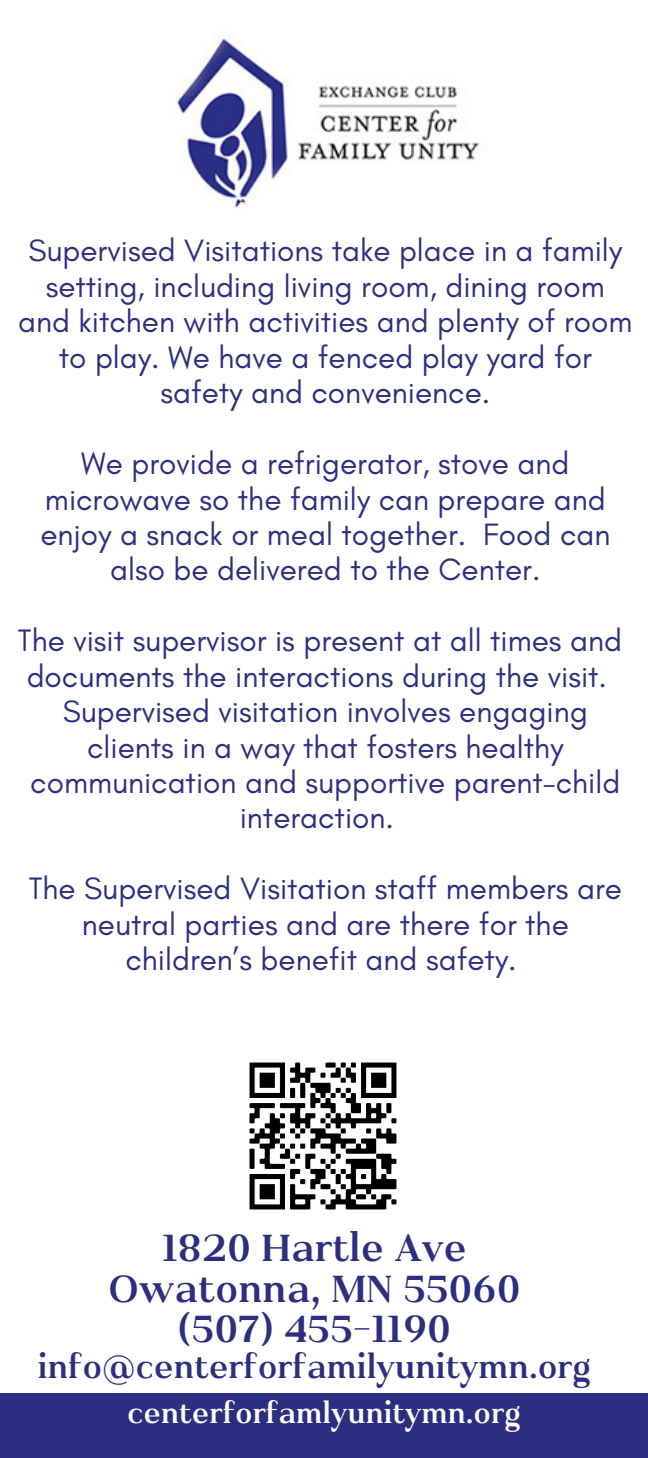
<style>
.page{position:relative;width:648px;height:1458px;background:#fff}
.page>*{position:absolute;margin:0;border:0;box-sizing:border-box;transform-origin:0 0}
.t1{font:600 45px "Kulachat Serif";color:#2c2f80}
.t2{font:600 38.25px "Kulachat Serif";color:#2c2f80}
.t3{font:600 33.75px "Kulachat Serif";color:#fff}
.t4{font:31.5px/35.6px "Glacial Indifference";color:#2c2f80;text-align:center}
</style>
<div class="page">
<img style="left:176px;top:38px;width:303px;height:170px">
<img style="left:249px;top:1062px;width:148px;height:148px">
<div style="left:0;top:1393px;width:648px;height:65px;background:#2c2f80"></div>
<p class="t4" style="left:18px;top:233px;width:616px">Supervised Visitations take place in a family setting, including living room, dining room and kitchen with activities and plenty of room to play. We have a fenced play yard for safety and convenience.</p>
<p class="t4" style="left:40px;top:445px;width:572px">We provide a refrigerator, stove and microwave so the family can prepare and enjoy a snack or meal together. Food can also be delivered to the Center.</p>
<p class="t4" style="left:18px;top:622px;width:606px;text-align:left">The visit supervisor is present at all times and documents the interactions during the visit.</p>
<p class="t4" style="left:30px;top:693px;width:592px">Supervised visitation involves engaging clients in a way that fosters healthy communication and supportive parent-child interaction.</p>
<p class="t4" style="left:29px;top:871px;width:595px">The Supervised Visitation staff members are neutral parties and are there for the children’s benefit and safety.</p>
<p class="t1" style="left:162px;top:1219px;width:306px">1820 Hartle Ave</p>
<p class="t1" style="left:108px;top:1260px;width:414px">Owatonna, MN 55060</p>
<p class="t1" style="left:178px;top:1300px;width:275px">(507) 455-1190</p>
<p class="t2" style="left:38px;top:1342px;width:555px">info@centerforfamilyunitymn.org</p>
<p class="t3" style="left:127px;top:1391px;width:395px">centerforfamlyunitymn.org</p>
</div>
